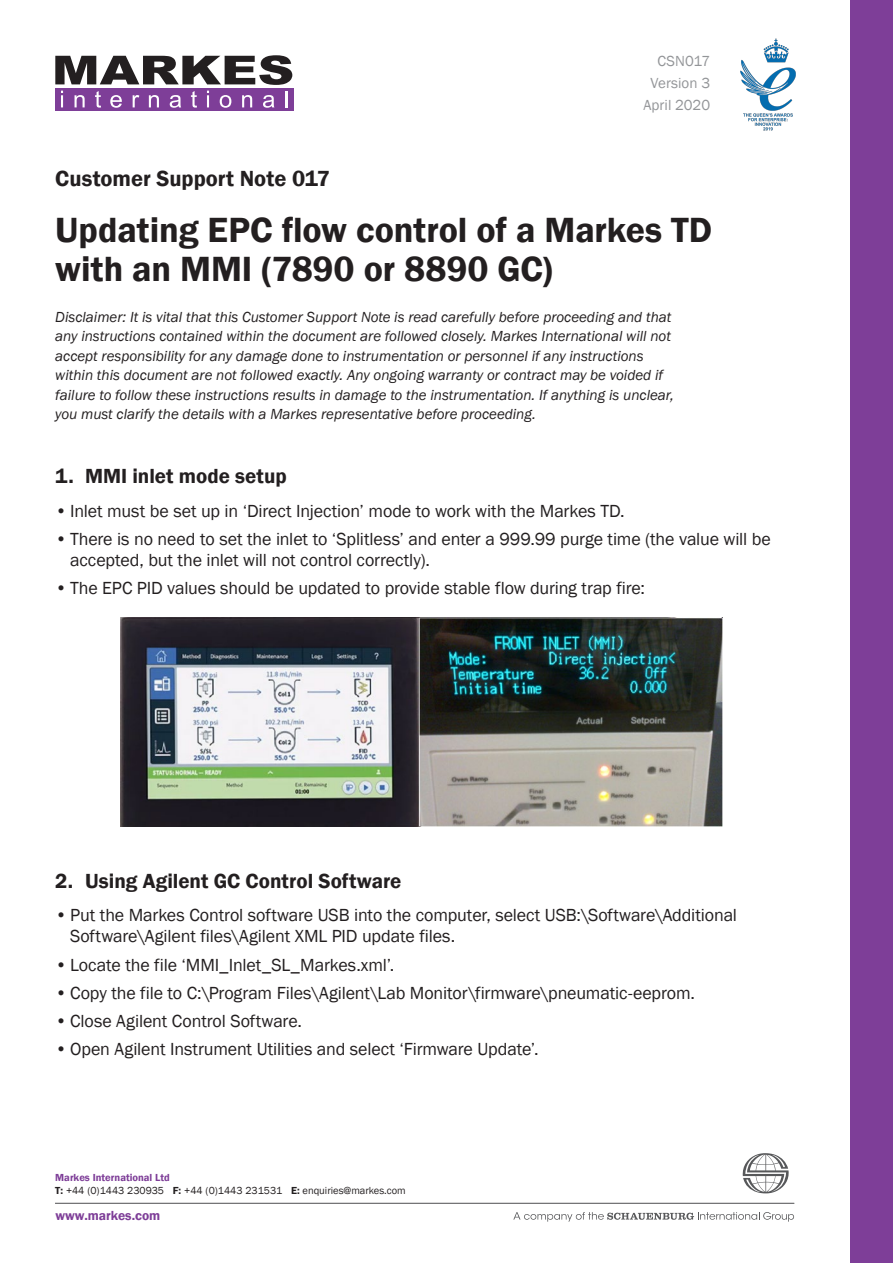
<style>
.page{position:relative;width:893px;height:1263px;background:#fff}
.page>*{position:absolute;margin:0;border:0;box-sizing:border-box;transform-origin:0 0}
.t1{font:600 36px/39px "Franklin Gothic";letter-spacing:-.005em;color:#231f20}
.t2{font:600 22.5px "Franklin Gothic";color:#231f20}
.t3{font:600 21px "Franklin Gothic";color:#231f20}
.t4{font:18px/21px "Franklin Gothic";letter-spacing:-.01em;color:#231f20}
.t5{font:italic 15px/19.5px "Franklin Gothic";color:#231f20}
.t6{font:15px/22.2px "Franklin Gothic";color:#939598;text-align:right}
.t7{font:600 13.5px "Franklin Gothic";color:#7e3e98}
.t8{font:10.5px/13.6px "Franklin Gothic";color:#231f20}
.s1{font-weight:600;color:#7e3e98}
.s2{font-weight:600}
</style>
<div class="page">
<hr style="left:55px;top:1203px;width:739px;height:1px;background:#57585a">
<svg style="left:742px;top:1153px;width:47px;height:40px"></svg>
<svg style="left:513px;top:1212px;width:281px;height:10px"></svg>
<div style="left:850px;top:0;width:43px;height:1263px;background:#7e3e98"></div>
<svg style="left:55px;top:55px;width:237px;height:30px"></svg>
<div style="left:55px;top:88px;width:238px;height:22px;background:#7e3e98"></div>
<svg style="left:61px;top:91px;width:2px;height:16px"></svg>
<svg style="left:75px;top:95px;width:10px;height:12px"></svg>
<svg style="left:95px;top:91px;width:6px;height:17px"></svg>
<svg style="left:110px;top:95px;width:12px;height:13px"></svg>
<svg style="left:133px;top:95px;width:6px;height:12px"></svg>
<svg style="left:149px;top:95px;width:10px;height:12px"></svg>
<svg style="left:170px;top:95px;width:11px;height:13px"></svg>
<svg style="left:191px;top:91px;width:6px;height:17px"></svg>
<svg style="left:207px;top:91px;width:2px;height:16px"></svg>
<svg style="left:220px;top:95px;width:11px;height:13px"></svg>
<svg style="left:242px;top:95px;width:10px;height:12px"></svg>
<svg style="left:263px;top:95px;width:11px;height:13px"></svg>
<svg style="left:285px;top:91px;width:2px;height:16px"></svg>
<img style="left:120px;top:617px;width:602px;height:209px">
<img style="left:740px;top:38px;width:56px;height:93px">
<p class="t6" style="left:643px;top:50px;width:68px">CSN017<br>Version 3<br>April 2020</p>
<p class="t2" style="left:55px;top:164px;width:276px">Customer Support Note 017</p>
<h1 class="t1" style="left:55px;top:211px;width:658px">Updating EPC flow control of a Markes TD with an MMI (7890 or 8890 GC)</h1>
<p class="t5" style="left:55px;top:307px;width:620px">Disclaimer: It is vital that this Customer Support Note is read carefully before proceeding and that any instructions contained within the document are followed closely. Markes International will not accept responsibility for any damage done to instrumentation or personnel if any instructions within this document are not followed exactly. Any ongoing warranty or contract may be voided if failure to follow these instructions results in damage to the instrumentation. If anything is unclear, you must clarify the details with a Markes representative before proceeding.</p>
<p class="t3" style="left:55px;top:463px;width:233px">1. MMI inlet mode setup</p>
<p class="t4" style="left:55px;top:501px;width:571px">• Inlet must be set up in ‘Direct Injection’ mode to work with the Markes TD.</p>
<p class="t4" style="left:70px;top:529px;width:702px;text-indent:-15px">• There is no need to set the inlet to ‘Splitless’ and enter a 999.99 purge time (the value will be accepted, but the inlet will not control correctly).</p>
<p class="t4" style="left:55px;top:578px;width:591px">• The EPC PID values should be updated to provide stable flow during trap fire:</p>
<p class="t3" style="left:55px;top:868px;width:348px">2. Using Agilent GC Control Software</p>
<p class="t4" style="left:70px;top:905px;width:668px;text-indent:-15px">• Put the Markes Control software USB into the computer, select USB:\Software\Additional<br>Software\Agilent files\Agilent XML PID update files.</p>
<p class="t4" style="left:55px;top:954px;width:341px">• Locate the file ‘MMI_Inlet_SL_Markes.xml’.</p>
<p class="t4" style="left:55px;top:983px;width:641px">• Copy the file to C:\Program Files\Agilent\Lab Monitor\firmware\pneumatic-eeprom.</p>
<p class="t4" style="left:55px;top:1011px;width:248px">• Close Agilent Control Software.</p>
<p class="t4" style="left:55px;top:1039px;width:485px">• Open Agilent Instrument Utilities and select ‘Firmware Update’.</p>
<p class="t8" style="left:55px;top:1170px;width:352px"><span class="s1">Markes International Ltd<br></span><span class="s2">T:</span> +44 (0)1443 230935 <span class="s2">F:</span> +44 (0)1443 231531 <span class="s2">E:</span> enquiries@markes.com</p>
<p class="t7" style="left:56px;top:1207px;width:106px">www.markes.com</p>
</div>
